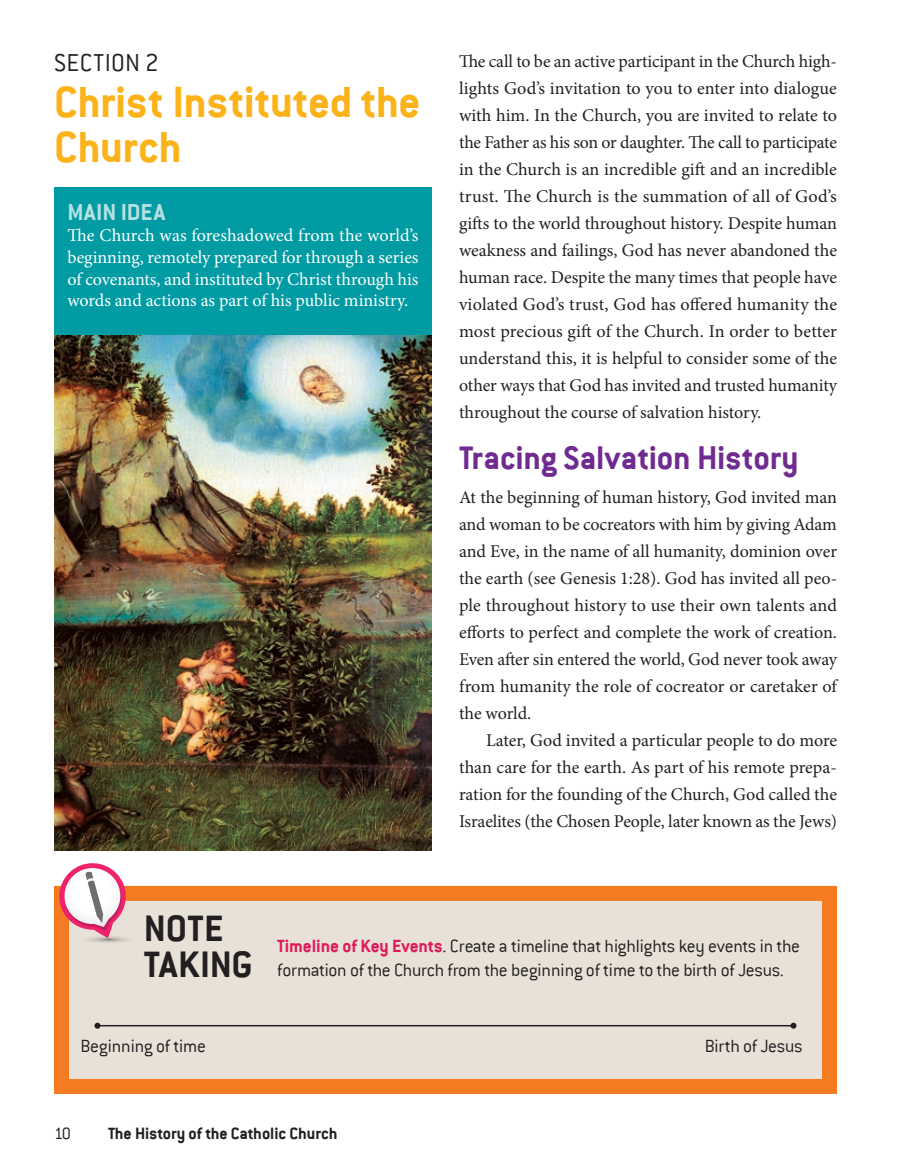
<style>
.page{position:relative;width:918px;height:1175px;background:#fff}
.page>*{position:absolute;margin:0;border:0;box-sizing:border-box;transform-origin:0 0}
.t1{font:700 48px/45.6px "Conduit ITC";letter-spacing:-.01em;color:#fcb219}
.t2{font:700 40.5px/36.6px "Conduit ITC";color:#231f20}
.t3{font:700 36px "Conduit ITC";letter-spacing:-.005em;color:#702b90}
.t4{font:300 27px "Conduit ITC";letter-spacing:.015em;color:#231f20}
.t5{font:700 25.5px "Conduit ITC";letter-spacing:.005em;color:#b5e1e2}
.t6{font:300 19.5px/23.4px "Conduit ITC";letter-spacing:-.015em;color:#231f20}
.t7{font:18px/27px "Minion Pro";color:#231f20;text-align:justify}
.t8{font:18px/21.6px "Minion Pro";color:#fff;text-align:justify}
.t9{font:700 18px "Conduit ITC";color:#231f20}
.t10{font:300 18px "Conduit ITC";color:#231f20}
.s1{font-weight:700;color:#df1a5a}
</style>
<div class="page">
<div style="left:54px;top:187px;width:378px;height:155px;background:#009ba3"></div>
<img style="left:54px;top:336px;width:378px;height:514px">
<div style="left:54px;top:886px;width:783px;height:208px;background:#e8e1d8;border:15px solid #f47b20"></div>
<svg style="left:56px;top:863px;width:80px;height:81px"></svg>
<hr style="left:98px;top:1025px;width:696px;height:1px;background:#231f20">
<svg style="left:94px;top:1022px;width:6px;height:6px"></svg>
<svg style="left:790px;top:1022px;width:6px;height:6px"></svg>
<h3 class="t4" style="left:54px;top:48px;width:106px">SECTION 2</h3>
<h1 class="t1" style="left:54px;top:78px;width:368px">Christ Instituted the<br>Church</h1>
<h3 class="t5" style="left:68px;top:197px;width:99px">MAIN IDEA</h3>
<p class="t8" style="left:68px;top:225px;width:353px">The Church was foreshadowed from the world’s beginning, remotely prepared for through a series of covenants, and instituted by Christ through his words and actions as part of his public ministry.</p>
<p class="t7" style="left:459px;top:48px;width:380px">The call to be an active participant in the Church high&shy;lights God’s invitation to you to enter into dialogue with him. In the Church, you are invited to relate to the Father as his son or daughter. The call to participate in the Church is an incredible gift and an incredible trust. The Church is the summation of all of God’s gifts to the world throughout history. Despite human weakness and failings, God has never abandoned the human race. Despite the many times that people have violated God’s trust, God has offered humanity the most precious gift of the Church. In order to better understand this, it is helpful to consider some of the other ways that God has invited and trusted humanity throughout the course of salvation history.</p>
<h3 class="t3" style="left:459px;top:437px;width:341px">Tracing Salvation History</h3>
<p class="t7" style="left:459px;top:484px;width:381px">At the beginning of human history, God invited man and woman to be cocreators with him by giving Adam and Eve, in the name of all humanity, dominion over the earth (see Genesis 1:28). God has invited all peo&shy;ple throughout history to use their own talents and efforts to perfect and complete the work of creation.<br>Even after sin entered the world, God never took away from humanity the role of cocreator or caretaker of the world.</p>
<p class="t7" style="left:459px;top:727px;width:380px;text-indent:27px">Later, God invited a particular people to do more than care for the earth. As part of his remote prepa&shy;ration for the founding of the Church, God called the Israelites (the Chosen People, later known as the Jews)</p>
<h2 class="t2" style="left:144px;top:909px;width:111px">NOTE<br>TAKING</h2>
<p class="t6" style="left:277px;top:934px;width:524px"><span class="s1">Timeline of Key Events</span>. Create a timeline that highlights key events in the formation of the Church from the beginning of time to the birth of Jesus.</p>
<p class="t6" style="left:80px;top:1034px;width:127px">Beginning of time</p>
<p class="t6" style="left:705px;top:1034px;width:99px">Birth of Jesus</p>
<p class="t10" style="left:54px;top:1123px;width:19px">10</p>
<p class="t9" style="left:108px;top:1122px;width:231px">The History of the Catholic Church</p>
</div>
